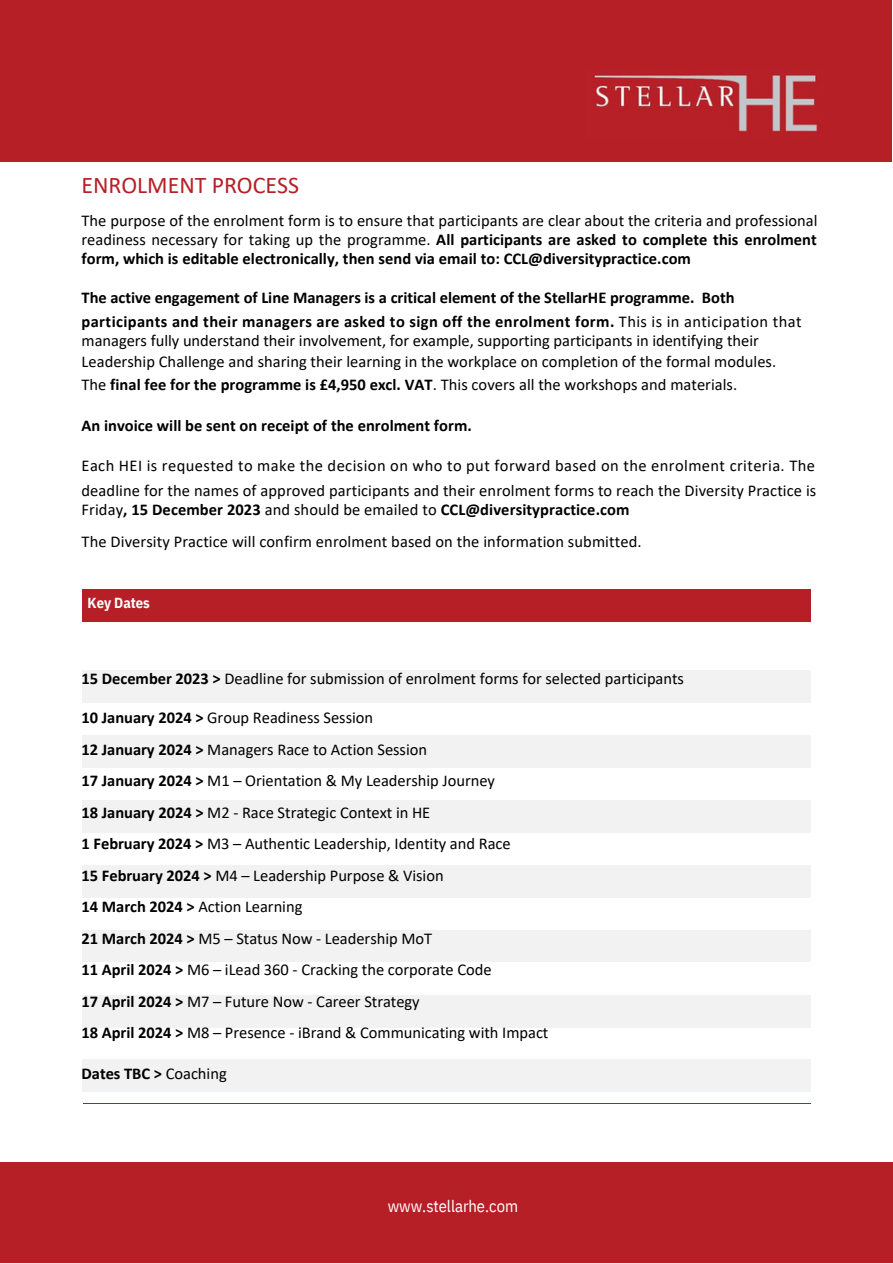
<style>
.page{position:relative;width:893px;height:1264px;background:#fff}
.page>*{position:absolute;margin:0;border:0;box-sizing:border-box;transform-origin:0 0}
.t1{font:23.85px "Calibri";color:#b71f27}
.t2{font:16.5px/19px "Calibri";color:#000;text-align:justify}
.t3{font:700 16.5px "Calibri";color:#000}
.t4{font:700 16.5px "Calibri";letter-spacing:.025em;color:#000}
.t5{font:16.5px "Calibri";letter-spacing:.025em;color:#000}
.t6{font:16.5px "IBM Plex Sans Cond";color:#fff}
.t7{font:700 14.55px "IBM Plex Sans Cond";color:#fff}
.s1{font-weight:700}
.s2{font-weight:400}
</style>
<div class="page">
<div style="left:0;top:0;width:891px;height:162px;background:#b71f27"></div>
<img style="left:594px;top:74px;width:225px;height:59px">
<div style="left:0;top:1161px;width:892px;height:101px;background:#b71f27"></div>
<div style="left:82px;top:589px;width:189px;height:33px;background:#b71f27"></div>
<div style="left:271px;top:589px;width:539px;height:33px;background:#b71f27"></div>
<div style="left:82px;top:670px;width:189px;height:33px;background:#f2f2f2"></div>
<div style="left:271px;top:670px;width:539px;height:33px;background:#f2f2f2"></div>
<div style="left:82px;top:735px;width:189px;height:32px;background:#f2f2f2"></div>
<div style="left:271px;top:735px;width:539px;height:32px;background:#f2f2f2"></div>
<div style="left:82px;top:800px;width:189px;height:32px;background:#f2f2f2"></div>
<div style="left:271px;top:800px;width:539px;height:32px;background:#f2f2f2"></div>
<div style="left:82px;top:865px;width:189px;height:32px;background:#f2f2f2"></div>
<div style="left:271px;top:865px;width:539px;height:32px;background:#f2f2f2"></div>
<div style="left:82px;top:929px;width:189px;height:33px;background:#f2f2f2"></div>
<div style="left:271px;top:929px;width:539px;height:33px;background:#f2f2f2"></div>
<div style="left:82px;top:994px;width:189px;height:33px;background:#f2f2f2"></div>
<div style="left:271px;top:994px;width:539px;height:33px;background:#f2f2f2"></div>
<div style="left:82px;top:1059px;width:189px;height:32px;background:#f2f2f2"></div>
<div style="left:271px;top:1059px;width:539px;height:32px;background:#f2f2f2"></div>
<hr style="left:83px;top:1103px;width:727px;height:1px;background:#b71f27">
<p class="t1" style="left:81px;top:175px;width:219px">ENROLMENT PROCESS</p>
<p class="t2" style="left:81px;top:212px;width:737px">The purpose of the enrolment form is to ensure that participants are clear about the criteria and professional readiness necessary for taking up the programme. <span class="s1">All participants are asked to complete this enrolment form, which is editable electronically, then send via email to: CCL@diversitypractice.com</span></p>
<p class="t3" style="left:81px;top:290px;width:654px">The active engagement of Line Managers is a critical element of the StellarHE programme. Both</p>
<p class="t4" style="left:81px;top:315px;width:721px">participants and their managers are asked to sign off the enrolment form. <span class="s2">This is in anticipation that</span></p>
<p class="t2" style="left:81px;top:333px;width:678px">managers fully understand their involvement, for example, supporting participants in identifying their</p>
<p class="t2" style="left:81px;top:353px;width:696px">Leadership Challenge and sharing their learning in the workplace on completion of the formal modules.</p>
<p class="t2" style="left:81px;top:376px;width:657px">The <span class="s1">final fee for the programme is £4,950 excl. VAT</span>. This covers all the workshops and materials.</p>
<p class="t3" style="left:81px;top:418px;width:392px">An invoice will be sent on receipt of the enrolment form.</p>
<p class="t5" style="left:81px;top:459px;width:735px">Each HEI is requested to make the decision on who to put forward based on the enrolment criteria. The</p>
<p class="t2" style="left:81px;top:482px;width:736px">deadline for the names of approved participants and their enrolment forms to reach the Diversity Practice is</p>
<p class="t3" style="left:81px;top:502px;width:549px"><span class="s2">Friday</span>, 15 December 2023 <span class="s2">and should be emailed to</span> CCL@diversitypractice.com</p>
<p class="t2" style="left:81px;top:533px;width:561px">The Diversity Practice will confirm enrolment based on the information submitted.</p>
<p class="t7" style="left:88px;top:593px;width:64px">Key Dates</p>
<p class="t2" style="left:81px;top:670px;width:604px"><span class="s1">15 December 2023 &gt;</span> Deadline for submission of enrolment forms for selected participants</p>
<p class="t2" style="left:81px;top:709px;width:293px"><span class="s1">10 January 2024 &gt;</span> Group Readiness Session</p>
<p class="t2" style="left:81px;top:741px;width:347px"><span class="s1">12 January 2024 &gt;</span> Managers Race to Action Session</p>
<p class="t2" style="left:81px;top:772px;width:415px"><span class="s1">17 January 2024 &gt;</span> M1 – Orientation &amp; My Leadership Journey</p>
<p class="t2" style="left:81px;top:804px;width:350px"><span class="s1">18 January 2024 &gt;</span> M2 - Race Strategic Context in HE</p>
<p class="t2" style="left:81px;top:835px;width:430px"><span class="s1">1 February 2024 &gt;</span> M3 – Authentic Leadership, Identity and Race</p>
<p class="t2" style="left:81px;top:866px;width:363px"><span class="s1">15 February 2024 &gt;</span> M4 – Leadership Purpose &amp; Vision</p>
<p class="t2" style="left:81px;top:898px;width:222px"><span class="s1">14 March 2024 &gt;</span> Action Learning</p>
<p class="t2" style="left:81px;top:929px;width:352px"><span class="s1">21 March 2024 &gt;</span> M5 – Status Now - Leadership MoT</p>
<p class="t2" style="left:81px;top:961px;width:411px"><span class="s1">11 April 2024 &gt;</span> M6 – iLead 360 - Cracking the corporate Code</p>
<p class="t2" style="left:81px;top:992px;width:340px"><span class="s1">17 April 2024 &gt;</span> M7 – Future Now - Career Strategy</p>
<p class="t2" style="left:81px;top:1024px;width:468px"><span class="s1">18 April 2024 &gt;</span> M8 – Presence - iBrand &amp; Communicating with Impact</p>
<p class="t3" style="left:81px;top:1066px;width:147px">Dates TBC &gt; <span class="s2">Coaching</span></p>
<p class="t6" style="left:387px;top:1194px;width:132px">www.stellarhe.com</p>
</div>
